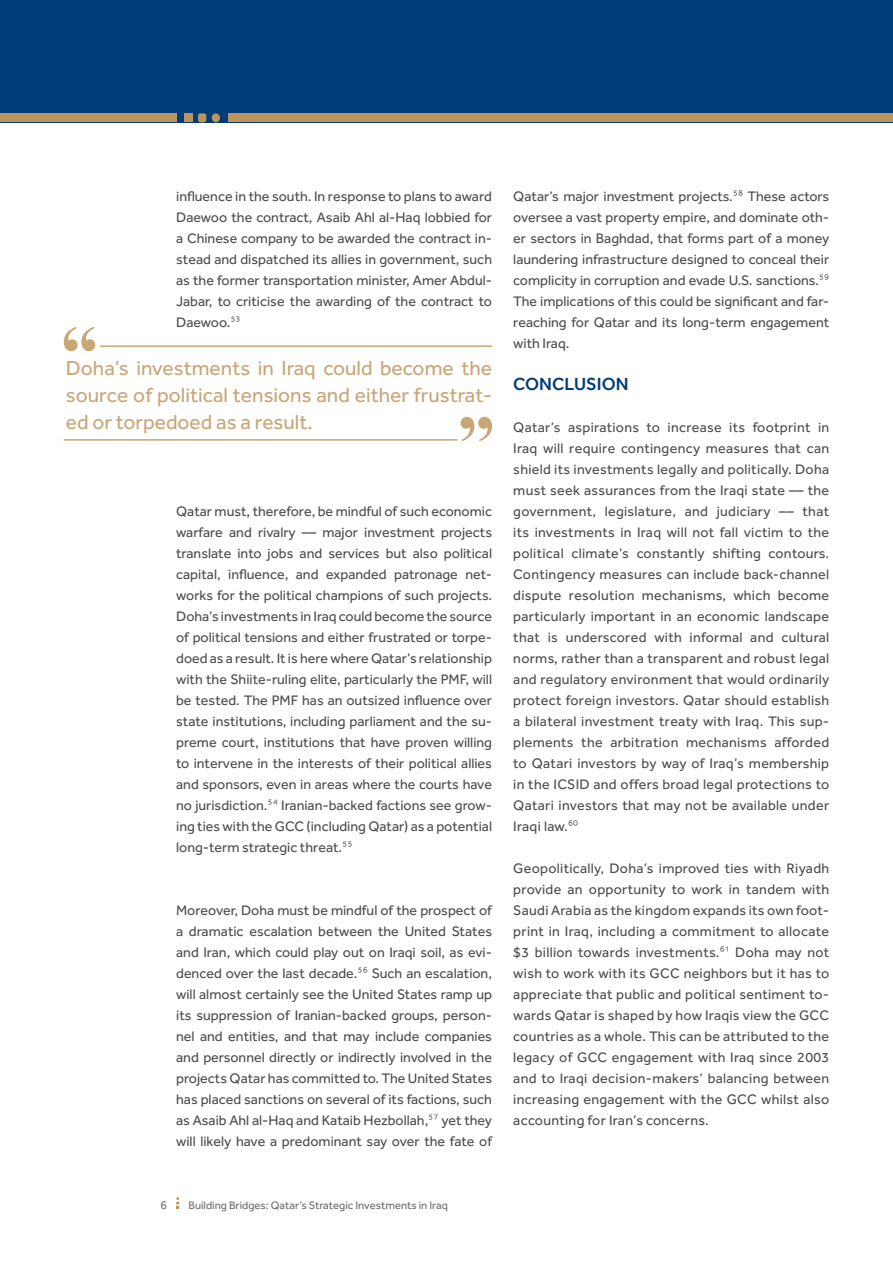
<style>
.page{position:relative;width:893px;height:1263px;background:#fff}
.page>*{position:absolute;margin:0;border:0;box-sizing:border-box;transform-origin:0 0}
.t1{font:21px/27px "Effra";color:#c8a676;text-align:justify}
.t2{font:500 18px "Effra";color:#003d78}
.t3{font:14.25px/21px "Effra";color:#4b4c4d;text-align:justify}
.t4{font:12px "Effra";color:#6c6d70}
.t5{font:11.25px "Effra";color:#6c6d70}
.s1{font-weight:300}
</style>
<div class="page">
<div style="left:0;top:0;width:893px;height:122px;background:#003d78"></div>
<div style="left:228px;top:113px;width:665px;height:9px;background:#bd955c"></div>
<div style="left:0;top:113px;width:176px;height:9px;background:#bd955c"></div>
<div style="left:184px;top:113px;width:9px;height:9px;background:#bd955c"></div>
<div style="left:212px;top:113px;width:8px;height:9px;background:#bd955c;border-radius:50%"></div>
<div style="left:198px;top:113px;width:8px;height:9px;background:#bd955c;border-radius:2px"></div>
<svg style="left:176px;top:1197px;width:3px;height:12px"></svg>
<svg style="left:64px;top:327px;width:31px;height:24px"></svg>
<svg style="left:461px;top:417px;width:31px;height:24px"></svg>
<hr style="left:100px;top:345px;width:392px;height:2px;background:#c8a676">
<hr style="left:64px;top:439px;width:394px;height:2px;background:#c8a676">
<p class="t3" style="left:176px;top:186px;width:317px">influence in the south. In response to plans to award Daewoo the contract, Asaib Ahl al-Haq lobbied for a Chinese company to be awarded the contract in&shy;stead and dispatched its allies in government, such as the former transportation minister, Amer Abdul-Jabar, to criticise the awarding of the contract to Daewoo.<span class="s1">53</span></p>
<p class="t1" style="left:66px;top:354px;width:428px">Doha’s investments in Iraq could become the source of political tensions and either frustrat&shy;ed or torpedoed as a result.</p>
<p class="t3" style="left:176px;top:501px;width:317px">Qatar must, therefore, be mindful of such economic warfare and rivalry –– major investment projects translate into jobs and services but also political capital, influence, and expanded patronage net&shy;works for the political champions of such projects.<br>Doha’s investments in Iraq could become the source of political tensions and either frustrated or torpe&shy;doed as a result. It is here where Qatar’s relationship with the Shiite-ruling elite, particularly the PMF, will be tested. The PMF has an outsized influence over state institutions, including parliament and the su&shy;preme court, institutions that have proven willing to intervene in the interests of their political allies and sponsors, even in areas where the courts have no jurisdiction.<span class="s1">54</span> Iranian-backed factions see grow&shy;ing ties with the GCC (including Qatar) as a potential long-term strategic threat.<span class="s1">55</span></p>
<p class="t3" style="left:176px;top:900px;width:317px">Moreover, Doha must be mindful of the prospect of a dramatic escalation between the United States and Iran, which could play out on Iraqi soil, as evi&shy;denced over the last decade.<span class="s1">56</span> Such an escalation, will almost certainly see the United States ramp up its suppression of Iranian-backed groups, person&shy;nel and entities, and that may include companies and personnel directly or indirectly involved in the projects Qatar has committed to. The United States has placed sanctions on several of its factions, such as Asaib Ahl al-Haq and Kataib Hezbollah,<span class="s1">57</span> yet they will likely have a predominant say over the fate of</p>
<p class="t3" style="left:513px;top:186px;width:317px">Qatar’s major investment projects.<span class="s1">58</span> These actors oversee a vast property empire, and dominate oth&shy;er sectors in Baghdad, that forms part of a money laundering infrastructure designed to conceal their complicity in corruption and evade U.S. sanctions.<span class="s1">59<br></span>The implications of this could be significant and far&shy;reaching for Qatar and its long-term engagement with Iraq.</p>
<p class="t2" style="left:513px;top:373px;width:117px">CONCLUSION</p>
<p class="t3" style="left:513px;top:417px;width:317px">Qatar’s aspirations to increase its footprint in Iraq will require contingency measures that can shield its investments legally and politically. Doha must seek assurances from the Iraqi state –– the government, legislature, and judiciary –– that its investments in Iraq will not fall victim to the political climate’s constantly shifting contours.<br>Contingency measures can include back-channel dispute resolution mechanisms, which become particularly important in an economic landscape that is underscored with informal and cultural norms, rather than a transparent and robust legal and regulatory environment that would ordinarily protect foreign investors. Qatar should establish a bilateral investment treaty with Iraq. This sup&shy;plements the arbitration mechanisms afforded to Qatari investors by way of Iraq’s membership in the ICSID and offers broad legal protections to Qatari investors that may not be available under Iraqi law.<span class="s1">60</span></p>
<p class="t3" style="left:513px;top:858px;width:317px">Geopolitically, Doha’s improved ties with Riyadh provide an opportunity to work in tandem with Saudi Arabia as the kingdom expands its own foot&shy;print in Iraq, including a commitment to allocate $3 billion towards investments.<span class="s1">61</span> Doha may not wish to work with its GCC neighbors but it has to appreciate that public and political sentiment to&shy;wards Qatar is shaped by how Iraqis view the GCC countries as a whole. This can be attributed to the legacy of GCC engagement with Iraq since 2003 and to Iraqi decision-makers’ balancing between increasing engagement with the GCC whilst also accounting for Iran’s concerns.</p>
<p class="t4" style="left:161px;top:1198px;width:8px">6</p>
<p class="t5" style="left:188px;top:1199px;width:261px">Building Bridges: Qatar’s Strategic Investments in Iraq</p>
</div>
